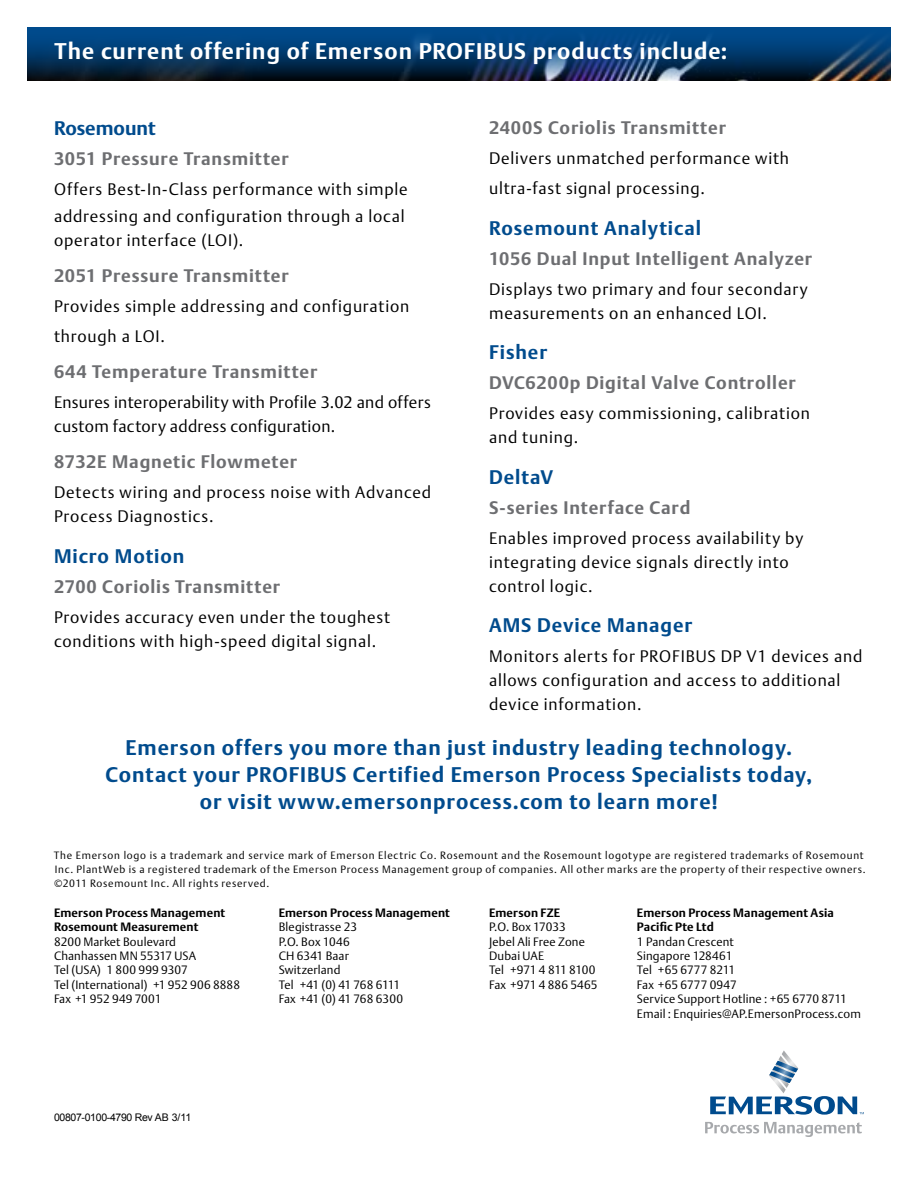
<style>
.page{position:relative;width:918px;height:1188px;background:#fff}
.page>*{position:absolute;margin:0;border:0;box-sizing:border-box;transform-origin:0 0}
.t1{font:700 22.5px "DTL Argo T";letter-spacing:.045em;color:#fff}
.t2{font:700 21px/27px "DTL Argo T";letter-spacing:.045em;color:#004b8d;text-align:center}
.t3{font:700 19.5px "DTL Argo T";letter-spacing:.045em;color:#004b8d}
.t4{font:700 19.5px "DTL Argo T";color:#004b8d}
.t5{font:700 18px "DTL Argo T";letter-spacing:.045em;color:#6d6e71}
.t6{font:16.5px/24px "DTL Argo T Light";letter-spacing:.05em;color:#000}
.t7{font:16.5px/24px "DTL Argo T Light";letter-spacing:.02em;color:#000}
.t8{font:12px/14.4px "DTL Argo T Light";letter-spacing:.01em;color:#000}
.t9{font:700 12px/14.4px "DTL Argo T";letter-spacing:.015em;color:#000}
.t10{font:10.5px/14.4px "DTL Argo T Light";letter-spacing:.07em;color:#000}
.t11{font:10.5px "Arial";letter-spacing:-.03em;color:#000}
</style>
<div class="page">
<svg style="left:28px;top:27px;width:863px;height:54px;background:#093967"></svg>
<svg style="left:710px;top:1050px;width:154px;height:65px"></svg>
<svg style="left:705px;top:1122px;width:157px;height:15px"></svg>
<h1 class="t1" style="left:55px;top:38px;width:674px">The current offering of Emerson PROFIBUS products include:</h1>
<p class="t5" style="left:489px;top:117px;width:238px">2400S Coriolis Transmitter</p>
<p class="t6" style="left:489px;top:143px;width:302px;line-height:30px">Delivers unmatched performance with ultra-fast signal processing.</p>
<p class="t3" style="left:489px;top:216px;width:214px">Rosemount Analytical</p>
<p class="t5" style="left:489px;top:247px;width:325px">1056 Dual Input Intelligent Analyzer</p>
<p class="t6" style="left:489px;top:277px;width:320px">Displays two primary and four secondary measurements on an enhanced LOI.</p>
<p class="t3" style="left:489px;top:341px;width:60px">Fisher</p>
<p class="t5" style="left:489px;top:372px;width:308px">DVC6200p Digital Valve Controller</p>
<p class="t6" style="left:489px;top:401px;width:323px">Provides easy commissioning, calibration and tuning.</p>
<p class="t3" style="left:489px;top:465px;width:66px">DeltaV</p>
<p class="t5" style="left:489px;top:496px;width:203px">S-series Interface Card</p>
<p class="t6" style="left:489px;top:526px;width:316px">Enables improved process availability by integrating device signals directly into control logic.</p>
<p class="t3" style="left:489px;top:614px;width:205px">AMS Device Manager</p>
<p class="t6" style="left:489px;top:644px;width:375px">Monitors alerts for PROFIBUS DP V1 devices and allows configuration and access to additional device information.</p>
<p class="t2" style="left:106px;top:734px;width:708px">Emerson offers you more than just industry leading technology.<br>Contact your PROFIBUS Certified Emerson Process Specialists today, or visit www.emersonprocess.com to learn more!</p>
<p class="t4" style="left:54px;top:117px;width:103px">Rosemount</p>
<p class="t5" style="left:54px;top:148px;width:236px">3051 Pressure Transmitter</p>
<p class="t6" style="left:54px;top:176px;width:355px;line-height:27px">Offers Best-In-Class performance with simple addressing and configuration through a local</p>
<p class="t6" style="left:54px;top:228px;width:191px">operator interface (LOI).</p>
<p class="t5" style="left:54px;top:265px;width:236px">2051 Pressure Transmitter</p>
<p class="t6" style="left:54px;top:291px;width:357px;line-height:30px">Provides simple addressing and configuration through a LOI.</p>
<p class="t5" style="left:54px;top:361px;width:265px">644 Temperature Transmitter</p>
<p class="t7" style="left:54px;top:390px;width:378px">Ensures interoperability with Profile 3.02 and offers custom factory address configuration.</p>
<p class="t5" style="left:54px;top:451px;width:245px">8732E Magnetic Flowmeter</p>
<p class="t6" style="left:54px;top:480px;width:379px">Detects wiring and process noise with Advanced<br>Process Diagnostics.</p>
<p class="t3" style="left:54px;top:544px;width:132px">Micro Motion</p>
<p class="t5" style="left:54px;top:576px;width:228px">2700 Coriolis Transmitter</p>
<p class="t6" style="left:54px;top:605px;width:338px">Provides accuracy even under the toughest conditions with high-speed digital signal.</p>
<p class="t10" style="left:54px;top:848px;width:813px">The Emerson logo is a trademark and service mark of Emerson Electric Co. Rosemount and the Rosemount logotype are registered trademarks of Rosemount<br>Inc. PlantWeb is a registered trademark of the Emerson Process Management group of companies. All other marks are the property of their respective owners. ©2011 Rosemount Inc. All rights reserved.</p>
<p class="t9" style="left:54px;top:905px;width:173px">Emerson Process Management<br>Rosemount Measurement</p>
<p class="t8" style="left:54px;top:934px;width:188px">8200 Market Boulevard<br>Chanhassen MN 55317 USA<br>Tel (USA) 1 800 999 9307<br>Tel (International) +1 952 906 8888<br>Fax +1 952 949 7001</p>
<p class="t9" style="left:637px;top:905px;width:198px">Emerson Process Management Asia<br>Pacific Pte Ltd</p>
<p class="t8" style="left:637px;top:934px;width:226px">1 Pandan Crescent<br>Singapore 128461<br>Tel +65 6777 8211<br>Fax +65 6777 0947<br>Service Support Hotline : +65 6770 8711<br>Email : Enquiries@AP.EmersonProcess.com</p>
<p class="t9" style="left:279px;top:905px;width:173px">Emerson Process Management</p>
<p class="t8" style="left:279px;top:920px;width:126px">Blegistrasse 23<br>P.O. Box 1046<br>CH 6341 Baar<br>Switzerland<br>Tel +41 (0) 41 768 6111<br>Fax +41 (0) 41 768 6300</p>
<p class="t9" style="left:489px;top:905px;width:73px">Emerson FZE</p>
<p class="t8" style="left:489px;top:920px;width:110px">P.O. Box 17033<br>Jebel Ali Free Zone<br>Dubai UAE<br>Tel +971 4 811 8100<br>Fax +971 4 886 5465</p>
<p class="t11" style="left:54px;top:1110px;width:139px">00807-0100-4790 Rev AB 3/11</p>
</div>
